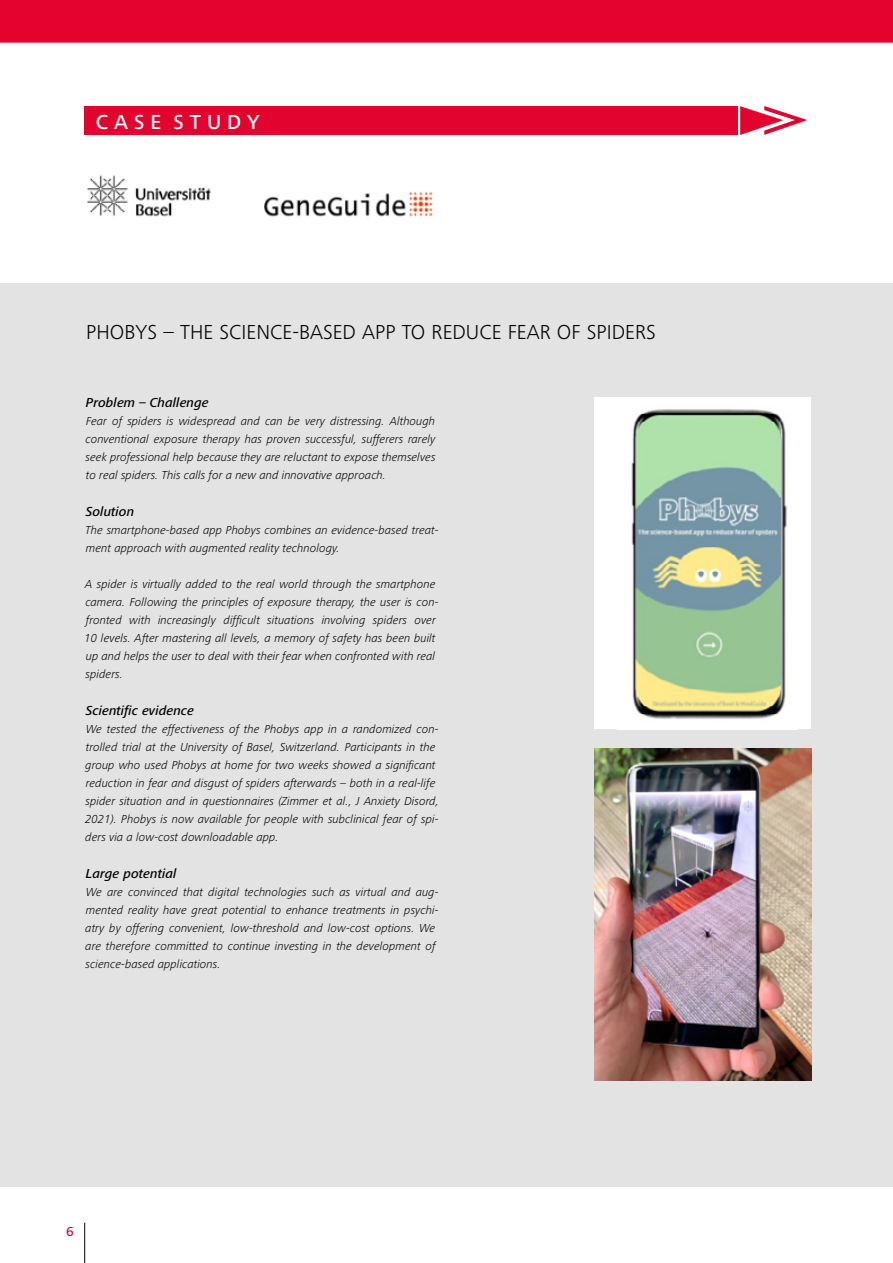
<style>
.page{position:relative;width:893px;height:1263px;background:#fff}
.page>*{position:absolute;margin:0;border:0;box-sizing:border-box;transform-origin:0 0}
.t1{font:300 21px "Frutiger Next Pro";color:#000}
.t2{font:500 21px "Frutiger Next Pro";color:#fff}
.t3{font:italic 500 13.5px "Frutiger Next Pro";letter-spacing:.005em;color:#000}
.t4{font:500 13.5px "Frutiger Next Pro";color:#e4032e}
.t5{font:italic 300 12px/18px "Frutiger Next Pro";color:#000}
</style>
<div class="page">
<div style="left:0;top:0;width:893px;height:43px;background:#e4032e"></div>
<div style="left:0;top:284px;width:893px;height:903px;background:#e3e3e3"></div>
<svg style="left:740px;top:106px;width:66px;height:29px"></svg>
<div style="left:84px;top:106px;width:653px;height:29px;background:#e2042e"></div>
<div style="left:594px;top:398px;width:217px;height:331px;background:#fff"></div>
<img style="left:631px;top:409px;width:161px;height:310px">
<img style="left:594px;top:748px;width:217px;height:332px">
<img style="left:87px;top:175px;width:124px;height:42px">
<hr style="left:84px;top:1223px;width:1px;height:40px;background:#000">
<img style="left:264px;top:192px;width:169px;height:25px">
<h1 class="t2" style="left:96px;top:110px;width:165px">C A S E S T U D Y</h1>
<h1 class="t1" style="left:86px;top:320px;width:571px">PHOBYS – THE SCIENCE-BASED APP TO REDUCE FEAR OF SPIDERS</h1>
<p class="t3" style="left:86px;top:395px;width:124px">Problem – Challenge</p>
<p class="t5" style="left:85px;top:412px;width:352px;text-align:justify">Fear of spiders is widespread and can be very distressing. Although conventional exposure therapy has proven successful, sufferers rarely seek professional help because they are reluctant to expose themselves to real spiders. This calls for a new and innovative approach.</p>
<p class="t3" style="left:86px;top:504px;width:50px">Solution</p>
<p class="t5" style="left:85px;top:521px;width:355px">The smartphone-based app Phobys combines an evidence-based treat&shy;ment approach with augmented reality technology.</p>
<p class="t5" style="left:85px;top:575px;width:355px">A spider is virtually added to the real world through the smartphone camera. Following the principles of exposure therapy, the user is con&shy;fronted with increasingly difficult situations involving spiders over 10 levels. After mastering all levels, a memory of safety has been built up and helps the user to deal with their fear when confronted with real spiders.</p>
<p class="t3" style="left:86px;top:703px;width:110px">Scientific evidence</p>
<p class="t5" style="left:85px;top:720px;width:355px">We tested the effectiveness of the Phobys app in a randomized con&shy;trolled trial at the University of Basel, Switzerland. Participants in the group who used Phobys at home for two weeks showed a significant reduction in fear and disgust of spiders afterwards – both in a real-life spider situation and in questionnaires (Zimmer et al., J Anxiety Disord, 2021). Phobys is now available for people with subclinical fear of spi&shy;ders via a low-cost downloadable app.</p>
<p class="t3" style="left:86px;top:865px;width:92px">Large potential</p>
<p class="t5" style="left:85px;top:883px;width:355px">We are convinced that digital technologies such as virtual and aug&shy;mented reality have great potential to enhance treatments in psychi&shy;atry by offering convenient, low-threshold and low-cost options. We are therefore committed to continue investing in the development of science-based applications.</p>
<p class="t4" style="left:66px;top:1223px;width:9px">6</p>
</div>
